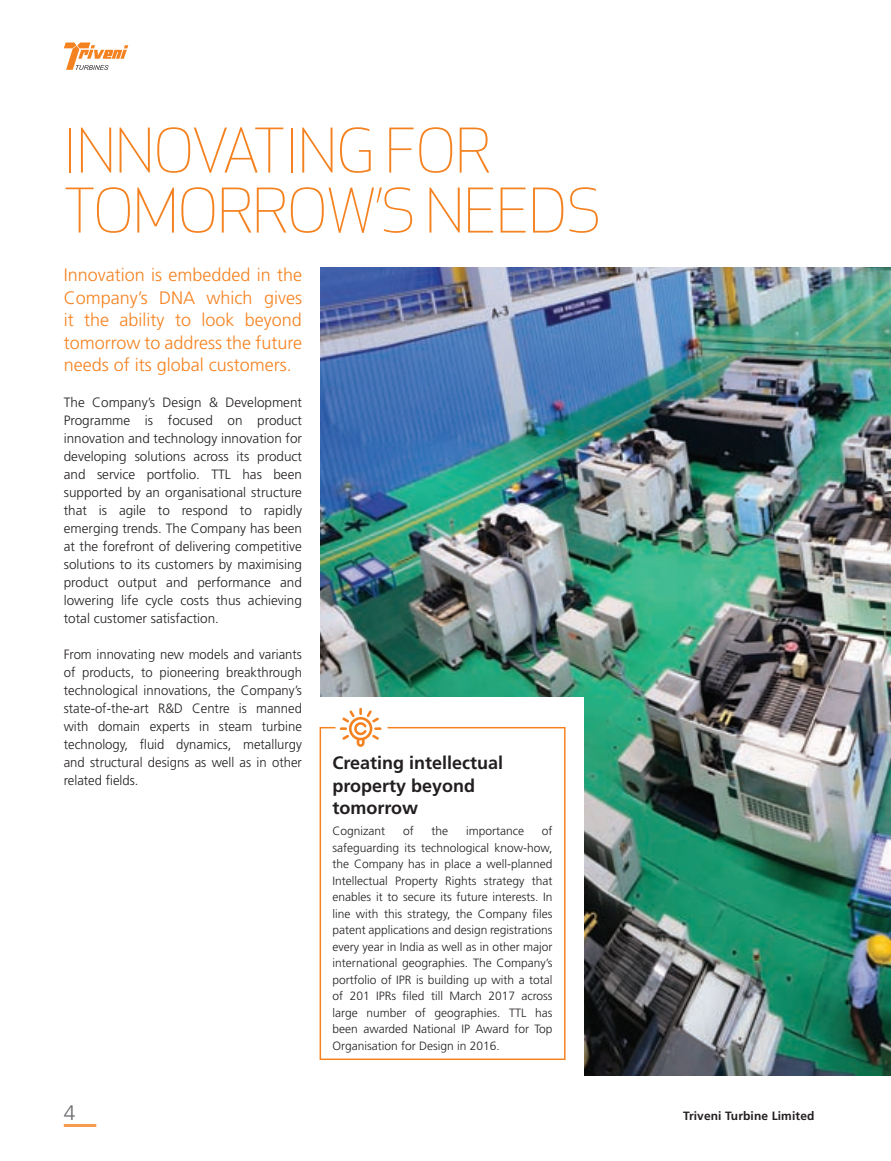
<style>
.page{position:relative;width:891px;height:1161px;background:#fff}
.page>*{position:absolute;margin:0;border:0;box-sizing:border-box;transform-origin:0 0}
.t1{font:300 60px/60px "Apex New";color:#f58220}
.t2{font:300 21px "Frutiger LT Std";color:#6c6d70}
.t3{font:300 18px/22.5px "Frutiger LT Std";color:#f58220;text-align:justify}
.t4{font:700 18px/22.5px "Frutiger LT Std";color:#231f20}
.t5{font:300 13.5px/18px "Frutiger LT Std";color:#231f20;text-align:justify}
.t6{font:300 12px/16.5px "Frutiger LT Std";color:#231f20;text-align:justify}
.t7{font:700 12px "Frutiger LT Std";letter-spacing:.01em;color:#231f20}
</style>
<div class="page">
<img style="left:321px;top:268px;width:570px;height:808px">
<div style="left:320px;top:697px;width:264px;height:379px;background:#fff"></div>
<svg style="left:319px;top:726px;width:247px;height:334px"></svg>
<svg style="left:340px;top:708px;width:41px;height:39px"></svg>
<hr style="left:64px;top:1124px;width:32px;height:3px;background:#f58220">
<svg style="left:64px;top:43px;width:64px;height:27px"></svg>
<p class="t1" style="left:64px;top:121px;width:539px">I NNOVATING FOR<br>TOMORROW’S NEEDS</p>
<p class="t3" style="left:64px;top:264px;width:240px">Innovation is embedded in the Company’s DNA which gives it the ability to look beyond tomorrow to address the future needs of its global customers.</p>
<p class="t5" style="left:64px;top:394px;width:240px">The Company’s Design &amp; Development Programme is focused on product innovation and technology innovation for developing solutions across its product and service portfolio. TTL has been supported by an organisational structure that is agile to respond to rapidly emerging trends. The Company has been at the forefront of delivering competitive solutions to its customers by maximising product output and performance and lowering life cycle costs thus achieving total customer satisfaction.</p>
<p class="t5" style="left:64px;top:646px;width:240px">From innovating new models and variants of products, to pioneering breakthrough technological innovations, the Company’s state-of-the-art R&amp;D Centre is manned with domain experts in steam turbine technology, fluid dynamics, metallurgy and structural designs as well as in other related fields.</p>
<p class="t4" style="left:333px;top:752px;width:172px">Creating intellectual property beyond tomorrow</p>
<p class="t6" style="left:333px;top:823px;width:54px">Cognizant</p>
<p class="t6" style="left:403px;top:823px;width:12px">of</p>
<p class="t6" style="left:432px;top:823px;width:18px">the</p>
<p class="t6" style="left:466px;top:823px;width:59px">importance</p>
<p class="t6" style="left:333px;top:823px;width:222px;text-indent:209px">of safeguarding its technological know-how, the Company has in place a well-planned Intellectual Property Rights strategy that enables it to secure its future interests. In line with this strategy, the Company files patent applications and design registrations every year in India as well as in other major international geographies. The Company’s portfolio of IPR is building up with a total of 201 IPRs filed till March 2017 across large number of geographies. TTL has been awarded National IP Award for Top Organisation for Design in 2016.</p>
<p class="t2" style="left:64px;top:1101px;width:13px">4</p>
<p class="t7" style="left:683px;top:1109px;width:133px">Triveni Turbine Limited</p>
</div>
